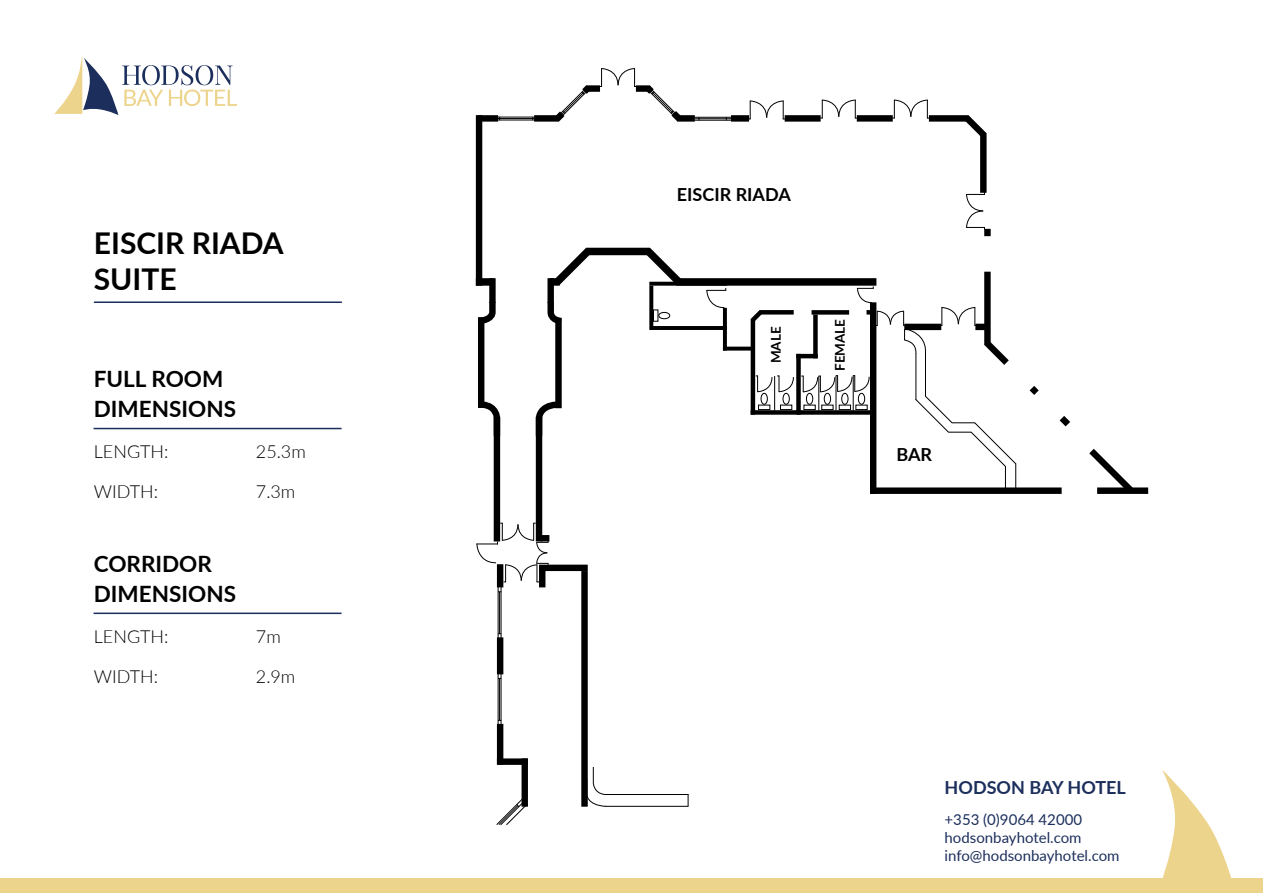
<style>
.page{position:relative;width:1263px;height:893px;background:#fff}
.page>*{position:absolute;margin:0;border:0;box-sizing:border-box;transform-origin:0 0}
.t1{font:700 30px/36px "Lato";color:#000}
.t2{font:700 22.5px/30px "Lato";color:#000}
.t3{font:300 18px "Lato";color:#000}
.t4{font:700 18px "Lato";color:#000}
.t5{font:700 18px "Lato";color:#1c2f5c}
.t6{font:15px/18px "Lato";color:#1c2f5c}
.t7{font:700 13.5px "Lato";letter-spacing:-.005em;color:#000}
</style>
<div class="page">
<hr style="left:925px;top:353px;width:1px;height:43px;background:#000">
<svg style="left:915px;top:395px;width:102px;height:92px"></svg>
<hr style="left:915px;top:353px;width:1px;height:47px;background:#000">
<div style="left:476px;top:115px;width:6px;height:171px;background:#000"></div>
<div style="left:785px;top:115px;width:36px;height:7px;background:#000"></div>
<div style="left:478px;top:317px;width:6px;height:91px;background:#000"></div>
<div style="left:494px;top:417px;width:6px;height:124px;background:#000"></div>
<div style="left:536px;top:417px;width:6px;height:124px;background:#000"></div>
<div style="left:497px;top:564px;width:6px;height:23px;background:#000"></div>
<div style="left:497px;top:637px;width:6px;height:37px;background:#000"></div>
<div style="left:497px;top:724px;width:6px;height:40px;background:#000"></div>
<div style="left:497px;top:758px;width:31px;height:7px;background:#000"></div>
<div style="left:521px;top:758px;width:7px;height:49px;background:#000"></div>
<svg style="left:496px;top:799px;width:31px;height:26px"></svg>
<div style="left:581px;top:571px;width:7px;height:236px;background:#000"></div>
<div style="left:539px;top:565px;width:49px;height:6px;background:#000"></div>
<div style="left:539px;top:568px;width:6px;height:19px;background:#000"></div>
<hr style="left:605px;top:794px;width:83px;height:1px;background:#000">
<hr style="left:605px;top:806px;width:83px;height:1px;background:#000">
<svg style="left:688px;top:794px;width:1px;height:12px"></svg>
<svg style="left:586px;top:766px;width:20px;height:41px"></svg>
<div style="left:477px;top:115px;width:21px;height:7px;background:#000"></div>
<div style="left:534px;top:115px;width:25px;height:7px;background:#000"></div>
<div style="left:677px;top:115px;width:18px;height:7px;background:#000"></div>
<div style="left:731px;top:115px;width:18px;height:7px;background:#000"></div>
<div style="left:857px;top:115px;width:36px;height:7px;background:#000"></div>
<div style="left:929px;top:115px;width:39px;height:7px;background:#000"></div>
<svg style="left:957px;top:115px;width:30px;height:30px"></svg>
<div style="left:980px;top:133px;width:6px;height:60px;background:#000"></div>
<div style="left:984px;top:272px;width:7px;height:73px;background:#000"></div>
<svg style="left:984px;top:333px;width:25px;height:32px"></svg>
<svg style="left:1029px;top:386px;width:10px;height:9px"></svg>
<svg style="left:1059px;top:416px;width:11px;height:11px"></svg>
<div style="left:476px;top:278px;width:18px;height:8px;background:#000"></div>
<div style="left:586px;top:248px;width:64px;height:7px;background:#000"></div>
<div style="left:676px;top:278px;width:200px;height:8px;background:#000"></div>
<svg style="left:637px;top:247px;width:53px;height:46px"></svg>
<div style="left:870px;top:302px;width:6px;height:192px;background:#000"></div>
<div style="left:904px;top:324px;width:37px;height:6px;background:#000"></div>
<div style="left:975px;top:324px;width:14px;height:6px;background:#000"></div>
<div style="left:984px;top:229px;width:7px;height:7px;background:#000"></div>
<hr style="left:487px;top:117px;width:55px;height:1px;background:#000">
<hr style="left:487px;top:120px;width:55px;height:1px;background:#000">
<hr style="left:493px;top:118px;width:42px;height:1px;background:#000">
<svg style="left:548px;top:68px;width:141px;height:54px"></svg>
<hr style="left:694px;top:117px;width:39px;height:1px;background:#000">
<hr style="left:694px;top:120px;width:37px;height:1px;background:#000">
<hr style="left:695px;top:118px;width:37px;height:1px;background:#000">
<svg style="left:748px;top:100px;width:37px;height:20px"></svg>
<svg style="left:820px;top:99px;width:37px;height:20px"></svg>
<svg style="left:892px;top:99px;width:37px;height:20px"></svg>
<svg style="left:966px;top:192px;width:19px;height:38px"></svg>
<svg style="left:940px;top:307px;width:37px;height:19px"></svg>
<svg style="left:484px;top:398px;width:17px;height:44px"></svg>
<svg style="left:535px;top:401px;width:27px;height:41px"></svg>
<div style="left:555px;top:318px;width:7px;height:90px;background:#000"></div>
<svg style="left:477px;top:303px;width:19px;height:25px"></svg>
<div style="left:489px;top:278px;width:7px;height:25px;background:#000"></div>
<svg style="left:547px;top:247px;width:52px;height:81px"></svg>
<div style="left:547px;top:278px;width:7px;height:25px;background:#000"></div>
<hr style="left:501px;top:586px;width:1px;height:54px;background:#000">
<hr style="left:498px;top:586px;width:1px;height:54px;background:#000">
<hr style="left:499px;top:592px;width:1px;height:42px;background:#000">
<hr style="left:501px;top:672px;width:1px;height:55px;background:#000">
<hr style="left:498px;top:672px;width:1px;height:55px;background:#000">
<hr style="left:499px;top:678px;width:1px;height:42px;background:#000">
<svg style="left:476px;top:523px;width:73px;height:60px"></svg>
<div style="left:541px;top:535px;width:8px;height:6px;background:#000"></div>
<div style="left:870px;top:487px;width:192px;height:7px;background:#000"></div>
<div style="left:1097px;top:487px;width:51px;height:7px;background:#000"></div>
<svg style="left:1089px;top:448px;width:51px;height:46px"></svg>
<svg style="left:649px;top:286px;width:4px;height:44px"></svg>
<svg style="left:857px;top:286px;width:17px;height:17px"></svg>
<div style="left:811px;top:310px;width:38px;height:5px;background:#000"></div>
<div style="left:759px;top:310px;width:35px;height:5px;background:#000"></div>
<svg style="left:866px;top:310px;width:60px;height:45px"></svg>
<svg style="left:750px;top:310px;width:17px;height:17px"></svg>
<hr style="left:751px;top:319px;width:4px;height:96px;background:#000">
<div style="left:796px;top:354px;width:5px;height:61px;background:#000"></div>
<div style="left:751px;top:410px;width:122px;height:5px;background:#000"></div>
<hr style="left:796px;top:354px;width:22px;height:4px;background:#000">
<div style="left:813px;top:315px;width:5px;height:43px;background:#000"></div>
<hr style="left:818px;top:376px;width:1px;height:34px;background:#000">
<hr style="left:853px;top:376px;width:1px;height:34px;background:#000">
<hr style="left:836px;top:376px;width:1px;height:34px;background:#000">
<hr style="left:774px;top:376px;width:1px;height:34px;background:#000">
<div style="left:856px;top:405px;width:11px;height:5px;border:1px solid #000"></div>
<div style="left:858px;top:393px;width:7px;height:11px;border:1px solid #000;border-radius:50%"></div>
<div style="left:839px;top:405px;width:12px;height:5px;border:1px solid #000"></div>
<div style="left:841px;top:393px;width:7px;height:11px;border:1px solid #000;border-radius:50%"></div>
<div style="left:821px;top:405px;width:12px;height:5px;border:1px solid #000"></div>
<div style="left:824px;top:393px;width:7px;height:11px;border:1px solid #000;border-radius:50%"></div>
<div style="left:804px;top:405px;width:11px;height:5px;border:1px solid #000"></div>
<div style="left:806px;top:393px;width:7px;height:11px;border:1px solid #000;border-radius:50%"></div>
<div style="left:780px;top:405px;width:12px;height:5px;border:1px solid #000"></div>
<div style="left:783px;top:393px;width:6px;height:11px;border:1px solid #000;border-radius:50%"></div>
<div style="left:758px;top:405px;width:12px;height:5px;border:1px solid #000"></div>
<div style="left:761px;top:393px;width:6px;height:11px;border:1px solid #000;border-radius:50%"></div>
<svg style="left:801px;top:375px;width:69px;height:17px"></svg>
<svg style="left:756px;top:376px;width:38px;height:16px"></svg>
<svg style="left:723px;top:308px;width:4px;height:39px"></svg>
<svg style="left:723px;top:347px;width:28px;height:4px"></svg>
<hr style="left:651px;top:326px;width:76px;height:4px;background:#000">
<svg style="left:649px;top:282px;width:78px;height:4px"></svg>
<div style="left:653px;top:310px;width:5px;height:11px;border:1px solid #000"></div>
<div style="left:659px;top:312px;width:11px;height:7px;border:1px solid #000;border-radius:50%"></div>
<svg style="left:706px;top:288px;width:20px;height:20px"></svg>
<div style="left:0;top:878px;width:1263px;height:15px;background:#edd48c"></div>
<svg style="left:1162px;top:770px;width:70px;height:108px"></svg>
<svg style="left:54px;top:55px;width:183px;height:60px"></svg>
<hr style="left:94px;top:301px;width:248px;height:2px;background:#1c2f5c">
<hr style="left:94px;top:428px;width:248px;height:1px;background:#1c2f5c">
<hr style="left:94px;top:613px;width:248px;height:1px;background:#1c2f5c">
<h1 class="t1" style="left:94px;top:224px;width:191px">EISCIR RIADA<br>SUITE</h1>
<h2 class="t2" style="left:94px;top:363px;width:144px">FULL ROOM<br>DIMENSIONS</h2>
<p class="t3" style="left:94px;top:439px;width:76px">LENGTH:</p>
<p class="t3" style="left:256px;top:439px;width:52px">25.3m</p>
<p class="t3" style="left:94px;top:479px;width:66px">WIDTH:</p>
<p class="t3" style="left:256px;top:479px;width:41px">7.3m</p>
<h2 class="t2" style="left:94px;top:548px;width:144px">CORRIDOR<br>DIMENSIONS</h2>
<p class="t3" style="left:94px;top:624px;width:76px">LENGTH:</p>
<p class="t3" style="left:256px;top:624px;width:26px">7m</p>
<p class="t3" style="left:94px;top:664px;width:66px">WIDTH:</p>
<p class="t3" style="left:256px;top:664px;width:41px">2.9m</p>
<p class="t4" style="left:677px;top:181px;width:115px">EISCIR RIADA</p>
<p class="t7" style="left:766px;top:363px;width:38px;rotate:-90deg">MALE</p>
<p class="t7" style="left:830px;top:371px;width:54px;rotate:-90deg">FEMALE</p>
<p class="t4" style="left:896px;top:441px;width:37px">BAR</p>
<p class="t5" style="left:945px;top:774px;width:183px">HODSON BAY HOTEL</p>
<p class="t6" style="left:945px;top:810px;width:176px">+353 (0)9064 42000 hodsonbayhotel.com info@hodsonbayhotel.com</p>
</div>
